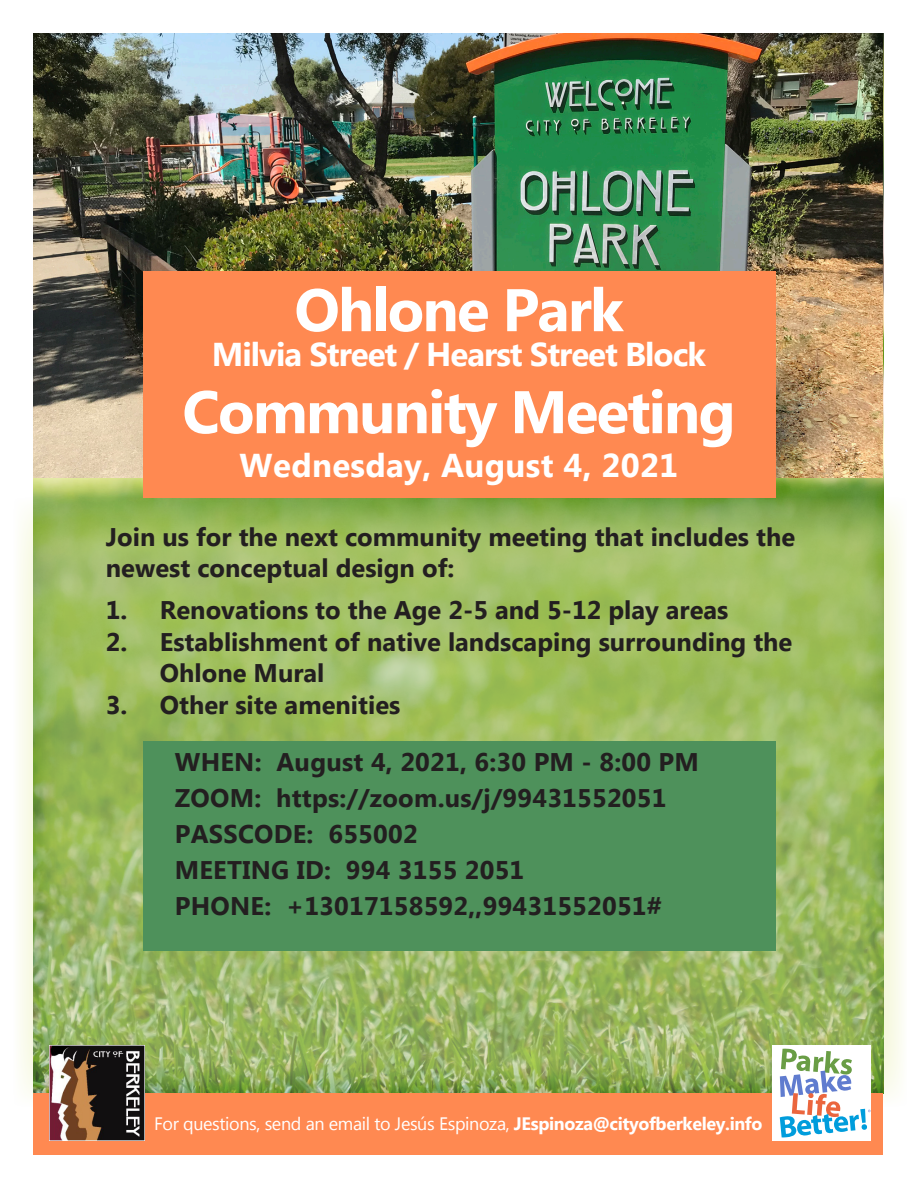
<style>
.page{position:relative;width:918px;height:1188px;background:#fff}
.page>*{position:absolute;margin:0;border:0;box-sizing:border-box;transform-origin:0 0}
.t1{font:700 60px "Microsoft Tai Le";letter-spacing:-.03em;color:#fff}
.t2{font:700 33px "Microsoft Tai Le";letter-spacing:-.03em;color:#fff}
.t3{font:700 33px "Microsoft Tai Le";letter-spacing:.01em;color:#fff}
.Paragraph_Style_1{font:700 25.5px/31.5px "Microsoft Tai Le";color:#231f20}
.t4{font:18px "Microsoft Tai Le";letter-spacing:-.02em;color:#fff}
.s1{font-weight:700}
</style>
<div class="page">
<svg style="left:19px;top:498px;width:883px;height:609px;background:#a0bc68"></svg>
<img style="left:34px;top:34px;width:849px;height:443px">
<div style="left:143px;top:741px;width:632px;height:209px;background:#4e915b"></div>
<div style="left:34px;top:1093px;width:849px;height:61px;background:#ff8951"></div>
<div style="left:143px;top:271px;width:632px;height:227px;background:#ff8951"></div>
<img style="left:49px;top:1045px;width:96px;height:96px">
<div style="left:772px;top:1045px;width:99px;height:96px;background:#fff"></div>
<svg style="left:780px;top:1049px;width:91px;height:88px"></svg>
<p class="t1" style="left:294px;top:276px;width:331px">Ohlone Park</p>
<p class="t2" style="left:212px;top:335px;width:496px">Milvia Street / Hearst Street Block</p>
<p class="t1" style="left:182px;top:378px;width:555px">Community Meeting</p>
<p class="t3" style="left:240px;top:446px;width:440px">Wednesday, August 4, 2021</p>
<p class="Paragraph_Style_1" style="left:106px;top:523px;width:691px">Join us for the next community meeting that includes the newest conceptual design of:</p>
<p class="Paragraph_Style_1" style="left:106px;top:596px;width:624px">1. Renovations to the Age 2-5 and 5-12 play areas</p>
<p class="Paragraph_Style_1" style="left:106px;top:628px;width:688px">2. Establishment of native landscaping surrounding the</p>
<p class="Paragraph_Style_1" style="left:160px;top:659px;width:166px">Ohlone Mural</p>
<p class="Paragraph_Style_1" style="left:106px;top:691px;width:296px">3. Other site amenities</p>
<p class="Paragraph_Style_1" style="left:175px;top:748px;width:526px">WHEN: August 4, 2021, 6:30 PM - 8:00 PM</p>
<p class="Paragraph_Style_1" style="left:175px;top:784px;width:493px">ZOOM: https://zoom.us/j/99431552051</p>
<p class="Paragraph_Style_1" style="left:175px;top:820px;width:244px">PASSCODE: 655002</p>
<p class="Paragraph_Style_1" style="left:175px;top:856px;width:351px">MEETING ID: 994 3155 2051</p>
<p class="Paragraph_Style_1" style="left:175px;top:892px;width:489px">PHONE: +13017158592,,99431552051#</p>
<p class="t4" style="left:154px;top:1114px;width:610px">For questions, send an email to Jesús Espinoza, <span class="s1">JEspinoza@cityofberkeley.info</span></p>
</div>
